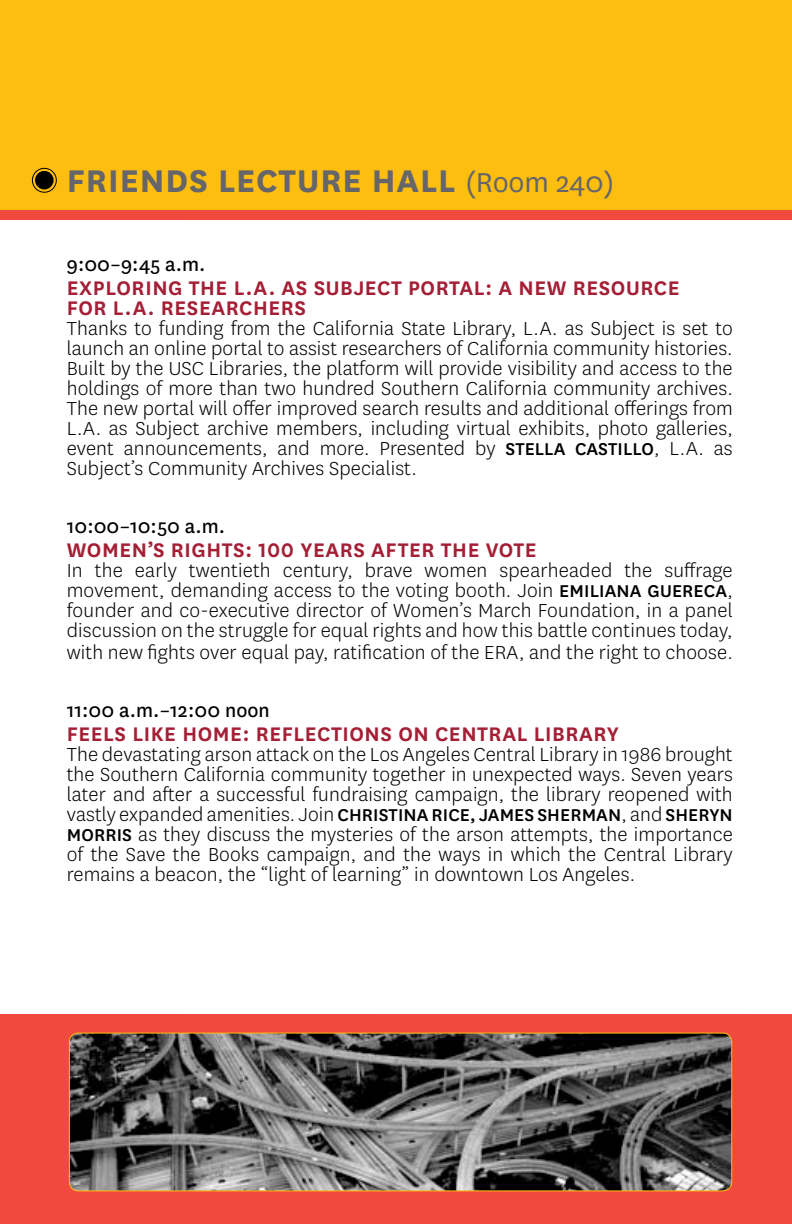
<style>
.page{position:relative;width:792px;height:1224px;background:#fff}
.page>*{position:absolute;margin:0;border:0;box-sizing:border-box;transform-origin:0 0}
.t1{font:700 36.6px "National";letter-spacing:.025em;color:#65656a}
.t2{font:600 23px/20px "National";letter-spacing:.025em;color:#a41f35}
.t3{font:300 22px/20px "National";letter-spacing:.005em;color:#000;text-align:justify}
.t4{font:22px "National";color:#000}
.s1{font-weight:400;font-size:32px}
.s2{font-weight:500;font-size:20px}
</style>
<div class="page">
<div style="left:0;top:1020px;width:792px;height:204px;background:#f0493e"></div>
<div style="left:0;top:0;width:792px;height:213px;background:#febe10"></div>
<div style="left:35px;top:171px;width:19px;height:18px;background:#000;border-radius:50%"></div>
<div style="left:32px;top:168px;width:25px;height:25px;border:1px solid #000;border-radius:50%"></div>
<img style="left:69px;top:1033px;width:663px;height:158px">
<div style="left:69px;top:1033px;width:663px;height:158px;border:1px solid #febe10;border-radius:9px"></div>
<div style="left:0;top:1014px;width:792px;height:10px;background:#f0493e"></div>
<div style="left:0;top:210px;width:792px;height:10px;background:#f0493e"></div>
<h1 class="t1" style="left:67px;top:155px;width:549px">FRIENDS LECTURE HALL <span class="s1">(Room 240)</span></h1>
<p class="t4" style="left:67px;top:250px;width:140px">9:00–9:45 a.m.</p>
<p class="t2" style="left:67px;top:277px;width:614px">EXPLORING THE L.A. AS SUBJECT PORTAL: A NEW RESOURCE<br>FOR L.A. RESEARCHERS</p>
<p class="t3" style="left:67px;top:318px;width:668px">Thanks to funding from the California State Library, L.A. as Subject is set to launch an online portal to assist researchers of California community histories.<br>Built by the USC Libraries, the platform will provide visibility and access to the holdings of more than two hundred Southern California community archives.<br>The new portal will offer improved search results and additional offerings from L.A. as Subject archive members, including virtual exhibits, photo galleries, event announcements, and more. Presented by <span class="s2">STELLA CASTILLO</span>, L.A. as Subject’s Community Archives Specialist.</p>
<p class="t4" style="left:67px;top:512px;width:160px">10:00–10:50 a.m.</p>
<p class="t2" style="left:67px;top:539px;width:471px">WOMEN’S RIGHTS: 100 YEARS AFTER THE VOTE</p>
<p class="t3" style="left:67px;top:560px;width:668px">In the early twentieth century, brave women spearheaded the suffrage movement, demanding access to the voting booth. Join <span class="s2">EMILIANA GUERECA</span>, founder and co-executive director of Women’s March Foundation, in a panel discussion on the struggle for equal rights and how this battle continues today,</p>
<p class="t3" style="left:67px;top:642px;width:668px">with new fights over equal pay, ratification of the ERA, and the right to choose.</p>
<p class="t4" style="left:67px;top:696px;width:205px">11:00 a.m.–12:00 noon</p>
<p class="t2" style="left:67px;top:723px;width:554px">FEELS LIKE HOME: REFLECTIONS ON CENTRAL LIBRARY</p>
<p class="t3" style="left:67px;top:744px;width:668px">The devastating arson attack on the Los Angeles Central Library in 1986 brought the Southern California community together in unexpected ways. Seven years later and after a successful fundraising campaign, the library reopened with vastly expanded amenities. Join <span class="s2">CHRISTINA RICE, JAMES SHERMAN</span>, and <span class="s2">SHERYN MORRIS</span> as they discuss the mysteries of the arson attempts, the importance of the Save the Books campaign, and the ways in which the Central Library remains a beacon, the “light of learning” in downtown Los Angeles.</p>
</div>
